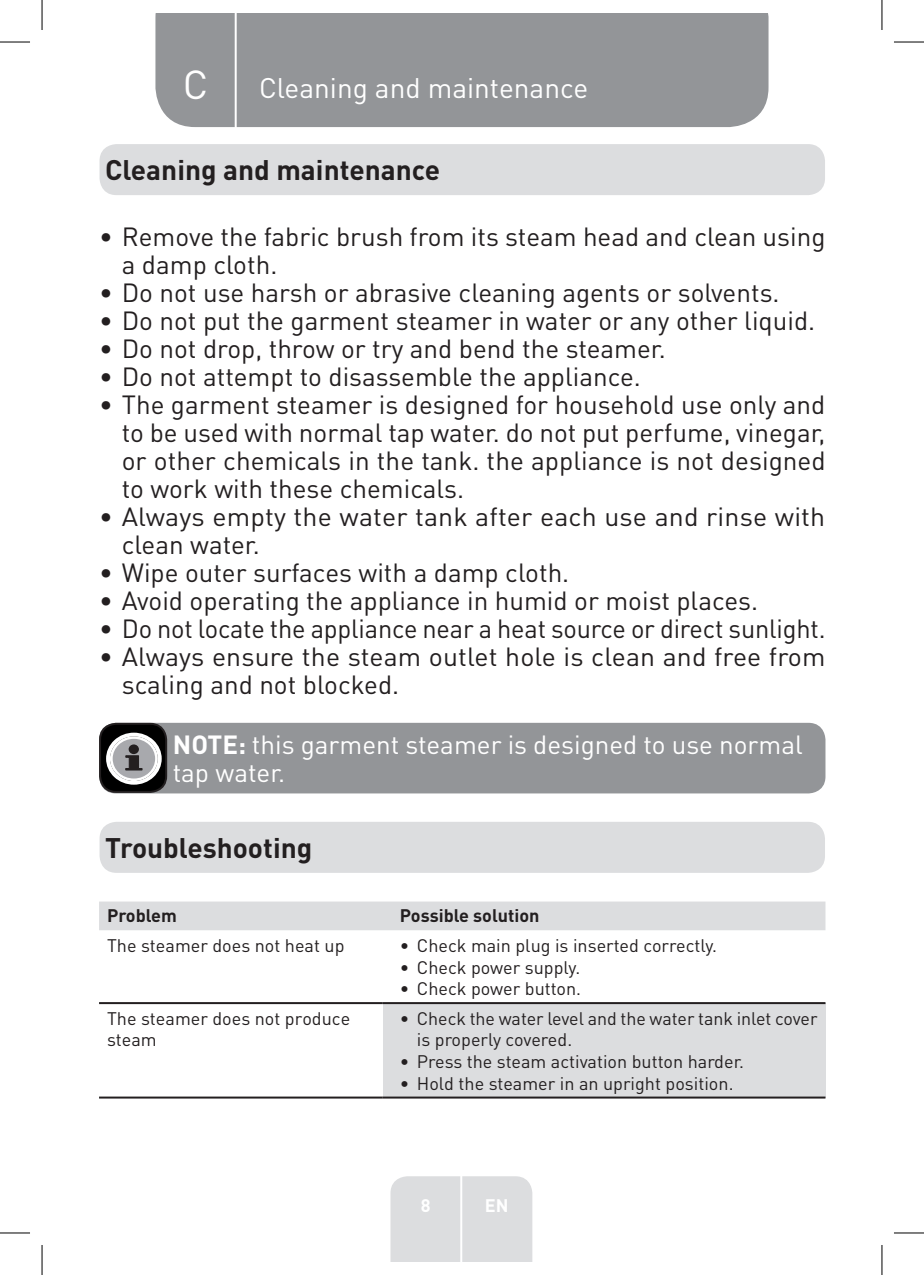
<style>
.page{position:relative;width:924px;height:1275px;background:#fff}
.page>*{position:absolute;margin:0;border:0;box-sizing:border-box;transform-origin:0 0}
.t1{font:40px "DIN Pro";color:#fff}
.Headline-01{font:700 28px "DIN Pro";color:#231f20}
.TitreGauche__gabarit{font:28px "DIN Pro";color:#fff}
.t2{font:26px/28px "DIN Pro";color:#231f20}
.Large_Text__3_2_mm{font:26px/28px "DIN Pro";color:#fff}
.Left__Table{font:18px/21.6px "DIN Pro";color:#231f20}
.Headline__Table{font:700 18px "DIN Pro";color:#231f20}
.t3{font:700 18px "DIN Pro";color:#fff}
.s1{font-weight:700}
</style>
<div class="page">
<div style="left:155px;top:14px;width:613px;height:113px;background:#939598"></div>
<div style="left:390px;top:1176px;width:142px;height:85px;background:#dcdddf"></div>
<hr style="left:460px;top:1153px;width:2px;height:108px;background:#fff">
<hr style="left:234px;top:14px;width:2px;height:116px;background:#fff">
<div style="left:99px;top:144px;width:725px;height:51px;background:#dcdddf;border-radius:17px"></div>
<div style="left:99px;top:723px;width:726px;height:70px;background:#939598;border-radius:17px"></div>
<div style="left:100px;top:724px;width:66px;height:68px;background:#000;border-radius:16px"></div>
<div style="left:99px;top:723px;width:68px;height:70px;border:2px solid #231f20;border-radius:16px"></div>
<svg style="left:106px;top:732px;width:56px;height:52px"></svg>
<div style="left:129px;top:744px;width:10px;height:10px;background:#231f20;border-radius:50%"></div>
<div style="left:99px;top:822px;width:725px;height:51px;background:#dcdddf;border-radius:17px"></div>
<div style="left:99px;top:901px;width:726px;height:29px;background:#dcdddf"></div>
<div style="left:382px;top:1003px;width:443px;height:94px;background:#dcdddf"></div>
<hr style="left:99px;top:1002px;width:283px;height:2px;background:#231f20">
<hr style="left:382px;top:1002px;width:443px;height:2px;background:#231f20">
<hr style="left:99px;top:1096px;width:283px;height:2px;background:#231f20">
<hr style="left:382px;top:1096px;width:443px;height:2px;background:#231f20">
<hr style="left:0;top:42px;width:30px;height:1px;background:#000">
<hr style="left:893px;top:42px;width:30px;height:1px;background:#000">
<hr style="left:0;top:1232px;width:30px;height:1px;background:#000">
<hr style="left:893px;top:1232px;width:30px;height:1px;background:#000">
<hr style="left:42px;top:0;width:1px;height:30px;background:#000">
<hr style="left:42px;top:1245px;width:1px;height:30px;background:#000">
<hr style="left:881px;top:0;width:1px;height:30px;background:#000">
<hr style="left:881px;top:1245px;width:1px;height:30px;background:#000">
<p class="t1" style="left:183px;top:57px;width:27px">C</p>
<p class="TitreGauche__gabarit" style="left:259px;top:69px;width:330px">Cleaning and maintenance</p>
<p class="Headline-01" style="left:105px;top:151px;width:336px">Cleaning and maintenance</p>
<p class="t2" style="left:122px;top:222px;width:705px;text-indent:-23px">• Remove the fabric brush from its steam head and clean using a damp cloth.</p>
<p class="t2" style="left:99px;top:278px;width:681px">• Do not use harsh or abrasive cleaning agents or solvents.</p>
<p class="t2" style="left:99px;top:306px;width:717px">• Do not put the garment steamer in water or any other liquid.</p>
<p class="t2" style="left:99px;top:334px;width:568px">• Do not drop, throw or try and bend the steamer.</p>
<p class="t2" style="left:99px;top:362px;width:543px">• Do not attempt to disassemble the appliance.</p>
<p class="t2" style="left:122px;top:390px;width:705px;text-align:justify;text-indent:-23px">• The garment steamer is designed for household use only and to be used with normal tap water. do not put perfume, vinegar, or other chemicals in the tank. the appliance is not designed to work with these chemicals.</p>
<p class="t2" style="left:122px;top:502px;width:704px;text-indent:-23px">• Always empty the water tank after each use and rinse with clean water.</p>
<p class="t2" style="left:99px;top:558px;width:471px">• Wipe outer surfaces with a damp cloth.</p>
<p class="t2" style="left:99px;top:586px;width:660px">• Avoid operating the appliance in humid or moist places.</p>
<p class="t2" style="left:99px;top:614px;width:727px">• Do not locate the appliance near a heat source or direct sunlight.</p>
<p class="t2" style="left:122px;top:642px;width:705px;text-indent:-23px">• Always ensure the steam outlet hole is clean and free from scaling and not blocked.</p>
<p class="Large_Text__3_2_mm" style="left:173px;top:729px;width:631px"><span class="s1">NOTE:</span> this garment steamer is designed to use normal tap water.</p>
<p class="Headline-01" style="left:105px;top:829px;width:208px">Troubleshooting</p>
<p class="Headline__Table" style="left:107px;top:903px;width:71px">Problem</p>
<p class="Headline__Table" style="left:399px;top:903px;width:141px">Possible solution</p>
<p class="Left__Table" style="left:107px;top:934px;width:239px">The steamer does not heat up</p>
<p class="Left__Table" style="left:399px;top:934px;width:318px">• Check main plug is inserted correctly.</p>
<p class="Left__Table" style="left:399px;top:955px;width:182px">• Check power supply.</p>
<p class="Left__Table" style="left:399px;top:977px;width:183px">• Check power button.</p>
<p class="Left__Table" style="left:107px;top:1006px;width:244px">The steamer does not produce steam</p>
<p class="Left__Table" style="left:416px;top:1006px;width:402px;text-indent:-17px">• Check the water level and the water tank inlet cover is properly covered.</p>
<p class="Left__Table" style="left:399px;top:1050px;width:345px">• Press the steam activation button harder.</p>
<p class="Left__Table" style="left:399px;top:1071px;width:335px">• Hold the steamer in an upright position.</p>
<p class="t3" style="left:420px;top:1192px;width:11px">8</p>
<p class="t3" style="left:484px;top:1192px;width:25px">EN</p>
</div>
